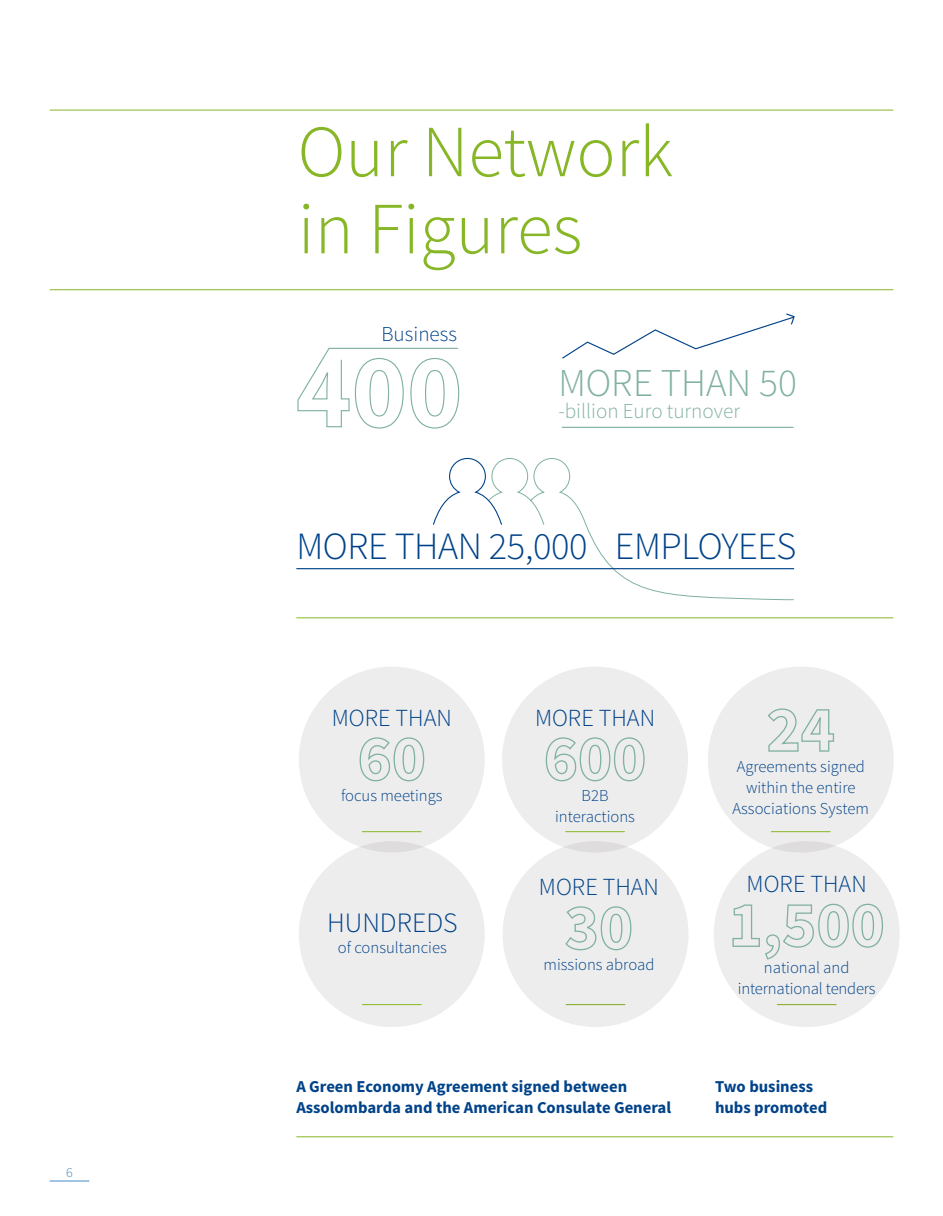
<style>
.page{position:relative;width:943px;height:1216px;background:#fff}
.page>*{position:absolute;margin:0;border:0;box-sizing:border-box;transform-origin:0 0}
.t1{font:300 73.5px/77px "Source Sans Pro";color:#87b726}
.t2{font:300 39.38px "Source Sans Pro";color:#81b1a3}
.t3{font:300 38.5px "Source Sans Pro";letter-spacing:-.01em;color:#004289}
.t4{font:300 28px "Source Sans Pro";color:#004289}
.t5{font:300 24.5px "Source Sans Pro";color:#004289}
.t6{font:300 21.18px "Source Sans Pro";color:#81b1a3}
.t7{font:300 21.18px "Source Sans Pro";color:#004289}
.t8{font:300 16.62px/21px "Source Sans Pro";color:#004289;text-align:center}
.t9{font:700 16.62px/21px "Source Sans Pro";color:#004289}
.t10{font:300 14px "Source Sans Pro";color:#4689c8}
</style>
<div class="page">
<hr style="left:50px;top:1180px;width:39px;height:1px;background:#4689c8">
<div style="left:299px;top:666px;width:186px;height:186px;background:#eeeded;border-radius:50%"></div>
<div style="left:299px;top:841px;width:186px;height:186px;background:#eeeded;border-radius:50%"></div>
<div style="left:502px;top:666px;width:186px;height:186px;background:#eeeded;border-radius:50%"></div>
<div style="left:707px;top:666px;width:186px;height:186px;background:#eeeded;border-radius:50%"></div>
<svg style="left:297px;top:347px;width:163px;height:82px"></svg>
<svg style="left:359px;top:737px;width:66px;height:45px"></svg>
<svg style="left:545px;top:737px;width:100px;height:45px"></svg>
<svg style="left:767px;top:708px;width:67px;height:44px"></svg>
<hr style="left:50px;top:289px;width:843px;height:1px;background:#87b726">
<hr style="left:296px;top:617px;width:597px;height:1px;background:#87b726">
<hr style="left:296px;top:1136px;width:597px;height:1px;background:#87b726">
<hr style="left:771px;top:831px;width:59px;height:1px;background:#87b726">
<hr style="left:565px;top:831px;width:60px;height:1px;background:#87b726">
<hr style="left:362px;top:831px;width:59px;height:1px;background:#87b726">
<hr style="left:362px;top:1004px;width:59px;height:1px;background:#87b726">
<hr style="left:50px;top:110px;width:843px;height:1px;background:#87b726">
<svg style="left:432px;top:457px;width:362px;height:143px"></svg>
<hr style="left:296px;top:568px;width:498px;height:1px;background:#004289">
<hr style="left:561px;top:427px;width:232px;height:1px;background:#81b1a3">
<svg style="left:562px;top:313px;width:233px;height:46px"></svg>
<div style="left:502px;top:841px;width:186px;height:186px;background:#eeeded;border-radius:50%"></div>
<div style="left:713px;top:841px;width:186px;height:186px;background:#eeeded;border-radius:50%"></div>
<svg style="left:565px;top:906px;width:67px;height:44px"></svg>
<svg style="left:732px;top:903px;width:151px;height:57px"></svg>
<p class="t10" style="left:66px;top:1163px;width:8px">6</p>
<h1 class="t1" style="left:298px;top:114px;width:377px">Our Network in Figures</h1>
<p class="t7" style="left:381px;top:321px;width:77px">Business</p>
<h2 class="t2" style="left:558px;top:358px;width:240px">MORE THAN 50</h2>
<p class="t6" style="left:558px;top:398px;width:183px">-billion Euro turnover</p>
<h3 class="t3" style="left:296px;top:523px;width:501px">MORE THAN 25,000 EMPLOYEES</h3>
<h3 class="t5" style="left:332px;top:702px;width:122px">MORE THAN</h3>
<p class="t8" style="left:341px;top:785px;width:103px">focus meetings</p>
<h3 class="t4" style="left:327px;top:905px;width:132px">HUNDREDS</h3>
<p class="t8" style="left:338px;top:937px;width:110px">of consultancies</p>
<h3 class="t5" style="left:535px;top:702px;width:122px">MORE THAN</h3>
<p class="t8" style="left:555px;top:785px;width:81px">B2B interactions</p>
<h3 class="t5" style="left:539px;top:871px;width:122px">MORE THAN</h3>
<p class="t8" style="left:543px;top:953px;width:112px">missions abroad</p>
<p class="t8" style="left:732px;top:756px;width:138px">Agreements signed within the entire<br>Associations System</p>
<h3 class="t5" style="left:746px;top:869px;width:122px">MORE THAN</h3>
<p class="t8" style="left:737px;top:956px;width:139px">national and international tenders</p>
<p class="t9" style="left:296px;top:1076px;width:376px">A Green Economy Agreement signed between<br>Assolombarda and the American Consulate General</p>
<p class="t9" style="left:715px;top:1076px;width:114px">Two business hubs promoted</p>
</div>
